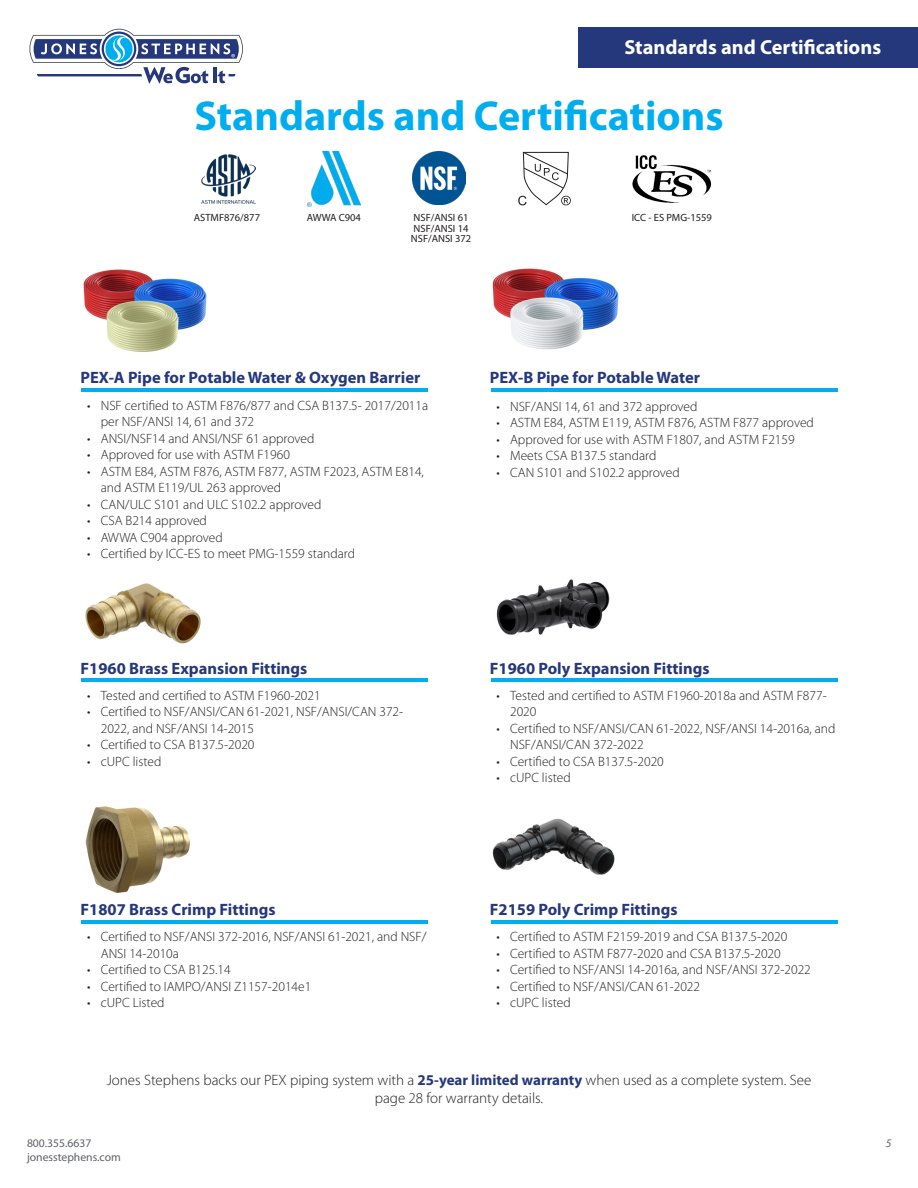
<style>
.page{position:relative;width:918px;height:1188px;background:#fff}
.page>*{position:absolute;margin:0;border:0;box-sizing:border-box;transform-origin:0 0}
.t1{font:700 42px "Myriad Pro";color:#00aeef}
.t2{font:700 20.4px "Myriad Pro";color:#fff}
.t3{font:700 16.5px "Myriad Pro";color:#25387c}
.t4{font:300 15px/18px "Myriad Pro";color:#231f20;text-align:center}
.t5{font:300 13.5px/16.5px "Myriad Pro";color:#231f20}
.t6{font:11.7px/14px "Myriad Pro";color:#5e6167}
.t7{font:italic 11.7px "Myriad Pro";color:#5e6167}
.t8{font:10.5px "Myriad Pro";color:#231f20}
.s1{font-weight:700;color:#25387c}
</style>
<div class="page">
<svg style="left:29px;top:28px;width:214px;height:55px"></svg>
<div style="left:578px;top:27px;width:340px;height:41px;background:#25387c"></div>
<hr style="left:81px;top:388px;width:347px;height:3px;background:#00aeef">
<img style="left:83px;top:269px;width:124px;height:83px">
<hr style="left:81px;top:679px;width:347px;height:3px;background:#00aeef">
<img style="left:85px;top:583px;width:116px;height:61px">
<hr style="left:81px;top:920px;width:347px;height:3px;background:#00aeef">
<img style="left:85px;top:806px;width:105px;height:87px">
<hr style="left:491px;top:388px;width:347px;height:3px;background:#00aeef">
<img style="left:492px;top:268px;width:127px;height:82px">
<hr style="left:491px;top:679px;width:347px;height:3px;background:#00aeef">
<img style="left:496px;top:579px;width:114px;height:56px">
<hr style="left:491px;top:920px;width:347px;height:3px;background:#00aeef">
<img style="left:492px;top:818px;width:123px;height:57px">
<img style="left:201px;top:154px;width:54px;height:50px">
<img style="left:307px;top:152px;width:53px;height:54px">
<img style="left:413px;top:152px;width:52px;height:53px">
<svg style="left:518px;top:152px;width:53px;height:53px"></svg>
<img style="left:632px;top:155px;width:80px;height:48px">
<p class="t2" style="left:624px;top:34px;width:258px">Standards and Certifications</p>
<p class="t1" style="left:194px;top:89px;width:531px">Standards and Certifications</p>
<p class="t8" style="left:194px;top:211px;width:68px">ASTMF876/877</p>
<p class="t8" style="left:307px;top:211px;width:56px">AWWA C904</p>
<p class="t8" style="left:632px;top:211px;width:82px">ICC - ES PMG-1559</p>
<p class="t8" style="left:414px;top:211px;width:56px">NSF/ANSI 61</p>
<p class="t8" style="left:414px;top:222px;width:56px">NSF/ANSI 14</p>
<p class="t8" style="left:411px;top:232px;width:62px">NSF/ANSI 372</p>
<p class="t3" style="left:81px;top:367px;width:341px">PEX-A Pipe for Potable Water &amp; Oxygen Barrier</p>
<p class="t5" style="left:101px;top:397px;width:329px;text-indent:-13px">• NSF certified to ASTM F876/877 and CSA B137.5- 2017/2011a per NSF/ANSI 14, 61 and 372</p>
<p class="t5" style="left:87px;top:430px;width:229px">• ANSI/NSF14 and ANSI/NSF 61 approved</p>
<p class="t5" style="left:87px;top:447px;width:204px">• Approved for use with ASTM F1960</p>
<p class="t5" style="left:101px;top:463px;width:325px;text-indent:-13px">• ASTM E84, ASTM F876, ASTM F877, ASTM F2023, ASTM E814, and ASTM E119/UL 263 approved</p>
<p class="t5" style="left:87px;top:496px;width:236px">• CAN/ULC S101 and ULC S102.2 approved</p>
<p class="t5" style="left:87px;top:513px;width:121px">• CSA B214 approved</p>
<p class="t5" style="left:87px;top:529px;width:137px">• AWWA C904 approved</p>
<p class="t5" style="left:87px;top:546px;width:269px">• Certified by ICC-ES to meet PMG-1559 standard</p>
<p class="t3" style="left:81px;top:658px;width:228px">F1960 Brass Expansion Fittings</p>
<p class="t5" style="left:87px;top:687px;width:235px">• Tested and certified to ASTM F1960-2021</p>
<p class="t5" style="left:101px;top:704px;width:304px;text-indent:-13px">• Certified to NSF/ANSI/CAN 61-2021, NSF/ANSI/CAN 372-<br>2022, and NSF/ANSI 14-2015</p>
<p class="t5" style="left:87px;top:737px;width:169px">• Certified to CSA B137.5-2020</p>
<p class="t5" style="left:87px;top:753px;width:76px">• cUPC listed</p>
<p class="t3" style="left:81px;top:899px;width:197px">F1807 Brass Crimp Fittings</p>
<p class="t5" style="left:101px;top:929px;width:327px;text-indent:-13px">• Certified to NSF/ANSI 372-2016, NSF/ANSI 61-2021, and NSF/<br>ANSI 14-2010a</p>
<p class="t5" style="left:87px;top:962px;width:145px">• Certified to CSA B125.14</p>
<p class="t5" style="left:87px;top:978px;width:226px">• Certified to IAMPO/ANSI Z1157-2014e1</p>
<p class="t5" style="left:87px;top:995px;width:79px">• cUPC Listed</p>
<p class="t3" style="left:490px;top:367px;width:212px">PEX-B Pipe for Potable Water</p>
<p class="t5" style="left:497px;top:398px;width:202px">• NSF/ANSI 14, 61 and 372 approved</p>
<p class="t5" style="left:497px;top:415px;width:319px">• ASTM E84, ASTM E119, ASTM F876, ASTM F877 approved</p>
<p class="t5" style="left:497px;top:431px;width:300px">• Approved for use with ASTM F1807, and ASTM F2159</p>
<p class="t5" style="left:497px;top:448px;width:161px">• Meets CSA B137.5 standard</p>
<p class="t5" style="left:497px;top:464px;width:185px">• CAN S101 and S102.2 approved</p>
<p class="t3" style="left:490px;top:658px;width:221px">F1960 Poly Expansion Fittings</p>
<p class="t5" style="left:510px;top:687px;width:318px;text-indent:-14px">• Tested and certified to ASTM F1960-2018a and ASTM F877-<br>2020</p>
<p class="t5" style="left:510px;top:720px;width:327px;text-indent:-14px">• Certified to NSF/ANSI/CAN 61-2022, NSF/ANSI 14-2016a, and<br>NSF/ANSI/CAN 372-2022</p>
<p class="t5" style="left:497px;top:753px;width:169px">• Certified to CSA B137.5-2020</p>
<p class="t5" style="left:497px;top:770px;width:76px">• cUPC listed</p>
<p class="t3" style="left:490px;top:899px;width:189px">F2159 Poly Crimp Fittings</p>
<p class="t5" style="left:497px;top:929px;width:292px">• Certified to ASTM F2159-2019 and CSA B137.5-2020</p>
<p class="t5" style="left:497px;top:945px;width:286px">• Certified to ASTM F877-2020 and CSA B137.5-2020</p>
<p class="t5" style="left:497px;top:962px;width:316px">• Certified to NSF/ANSI 14-2016a, and NSF/ANSI 372-2022</p>
<p class="t5" style="left:497px;top:978px;width:205px">• Certified to NSF/ANSI/CAN 61-2022</p>
<p class="t5" style="left:497px;top:995px;width:76px">• cUPC listed</p>
<p class="t4" style="left:107px;top:1071px;width:706px">Jones Stephens backs our PEX piping system with a <span class="s1">25-year limited warranty</span> when used as a complete system. See page 28 for warranty details.</p>
<p class="t6" style="left:27px;top:1136px;width:95px">800.355.6637 jonesstephens.com</p>
<p class="t7" style="left:886px;top:1136px;width:7px">5</p>
</div>
